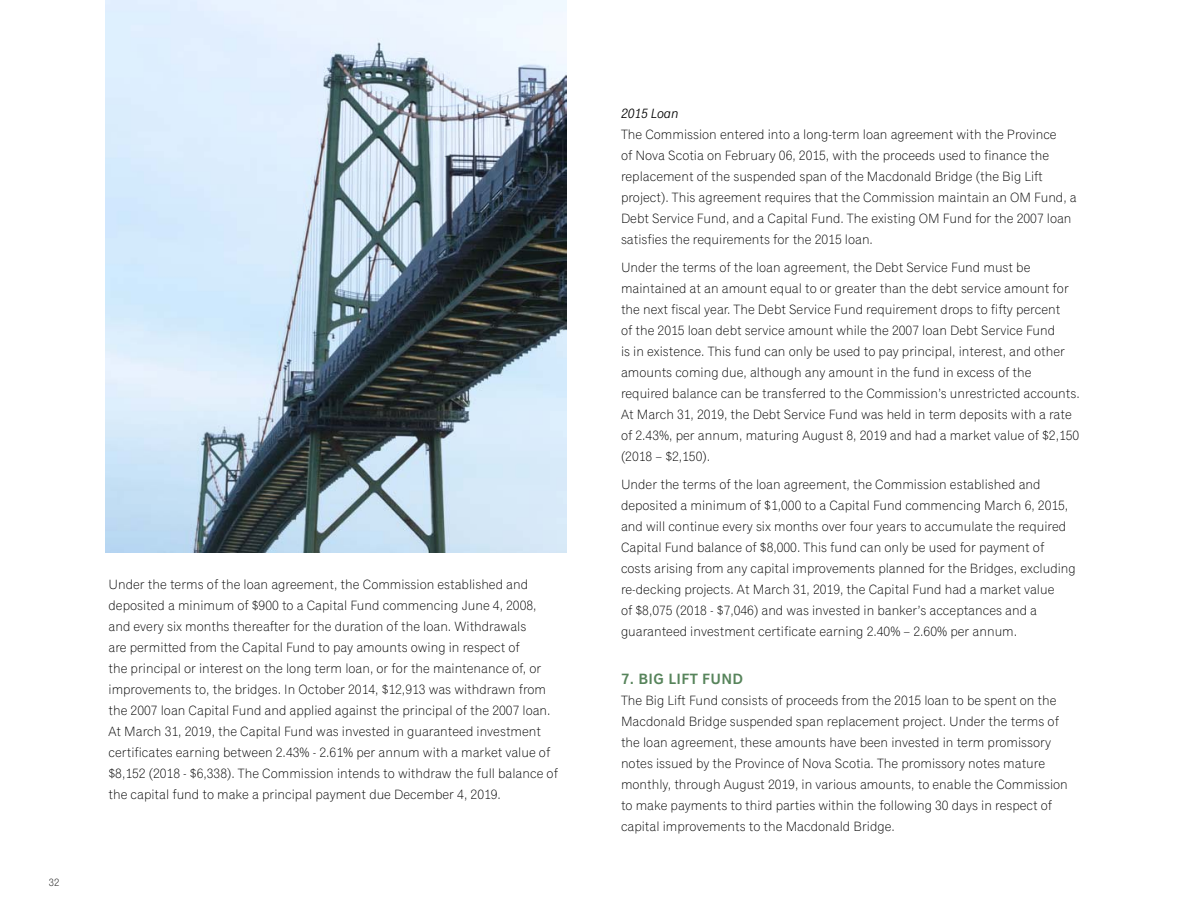
<style>
.page{position:relative;width:1188px;height:918px;background:#fff}
.page>*{position:absolute;margin:0;border:0;box-sizing:border-box;transform-origin:0 0}
.t1{font:600 15px "Classic Grotesque Std";letter-spacing:.025em;color:#57845b}
.t2{font:300 13.5px/21px "Classic Grotesque Std";color:#000}
.t3{font:italic 13.5px "Classic Grotesque Std";color:#000}
.t4{font:300 10.5px "Classic Grotesque Std";color:#000}
</style>
<div class="page">
<img style="left:106px;top:0;width:461px;height:553px">
<p class="t4" style="left:49px;top:878px;width:12px">32</p>
<p class="t2" style="left:109px;top:575px;width:451px">Under the terms of the loan agreement, the Commission established and deposited a minimum of $900 to a Capital Fund commencing June 4, 2008, and every six months thereafter for the duration of the loan. Withdrawals<br>are permitted from the Capital Fund to pay amounts owing in respect of<br>the principal or interest on the long term loan, or for the maintenance of, or improvements to, the bridges. In October 2014, $12,913 was withdrawn from the 2007 loan Capital Fund and applied against the principal of the 2007 loan.<br>At March 31, 2019, the Capital Fund was invested in guaranteed investment certificates earning between 2.43% - 2.61% per annum with a market value of $8,152 (2018 - $6,338). The Commission intends to withdraw the full balance of the capital fund to make a principal payment due December 4, 2019.</p>
<p class="t3" style="left:621px;top:108px;width:59px">2015 Loan</p>
<p class="t2" style="left:621px;top:125px;width:457px">The Commission entered into a long-term loan agreement with the Province<br>of Nova Scotia on February 06, 2015, with the proceeds used to finance the replacement of the suspended span of the Macdonald Bridge (the Big Lift project). This agreement requires that the Commission maintain an OM Fund, a Debt Service Fund, and a Capital Fund. The existing OM Fund for the 2007 loan satisfies the requirements for the 2015 loan.</p>
<p class="t2" style="left:621px;top:258px;width:460px">Under the terms of the loan agreement, the Debt Service Fund must be maintained at an amount equal to or greater than the debt service amount for the next fiscal year. The Debt Service Fund requirement drops to fifty percent<br>of the 2015 loan debt service amount while the 2007 loan Debt Service Fund<br>is in existence. This fund can only be used to pay principal, interest, and other amounts coming due, although any amount in the fund in excess of the required balance can be transferred to the Commission’s unrestricted accounts.<br>At March 31, 2019, the Debt Service Fund was held in term deposits with a rate of 2.43%, per annum, maturing August 8, 2019 and had a market value of $2,150 (2018 – $2,150).</p>
<p class="t2" style="left:621px;top:475px;width:456px">Under the terms of the loan agreement, the Commission established and deposited a minimum of $1,000 to a Capital Fund commencing March 6, 2015, and will continue every six months over four years to accumulate the required Capital Fund balance of $8,000. This fund can only be used for payment of costs arising from any capital improvements planned for the Bridges, excluding re-decking projects. At March 31, 2019, the Capital Fund had a market value<br>of $8,075 (2018 - $7,046) and was invested in banker’s acceptances and a guaranteed investment certificate earning 2.40% – 2.60% per annum.</p>
<p class="t1" style="left:621px;top:672px;width:124px">7. BIG LIFT FUND</p>
<p class="t2" style="left:621px;top:691px;width:448px">The Big Lift Fund consists of proceeds from the 2015 loan to be spent on the Macdonald Bridge suspended span replacement project. Under the terms of the loan agreement, these amounts have been invested in term promissory notes issued by the Province of Nova Scotia. The promissory notes mature monthly, through August 2019, in various amounts, to enable the Commission to make payments to third parties within the following 30 days in respect of capital improvements to the Macdonald Bridge.</p>
</div>
